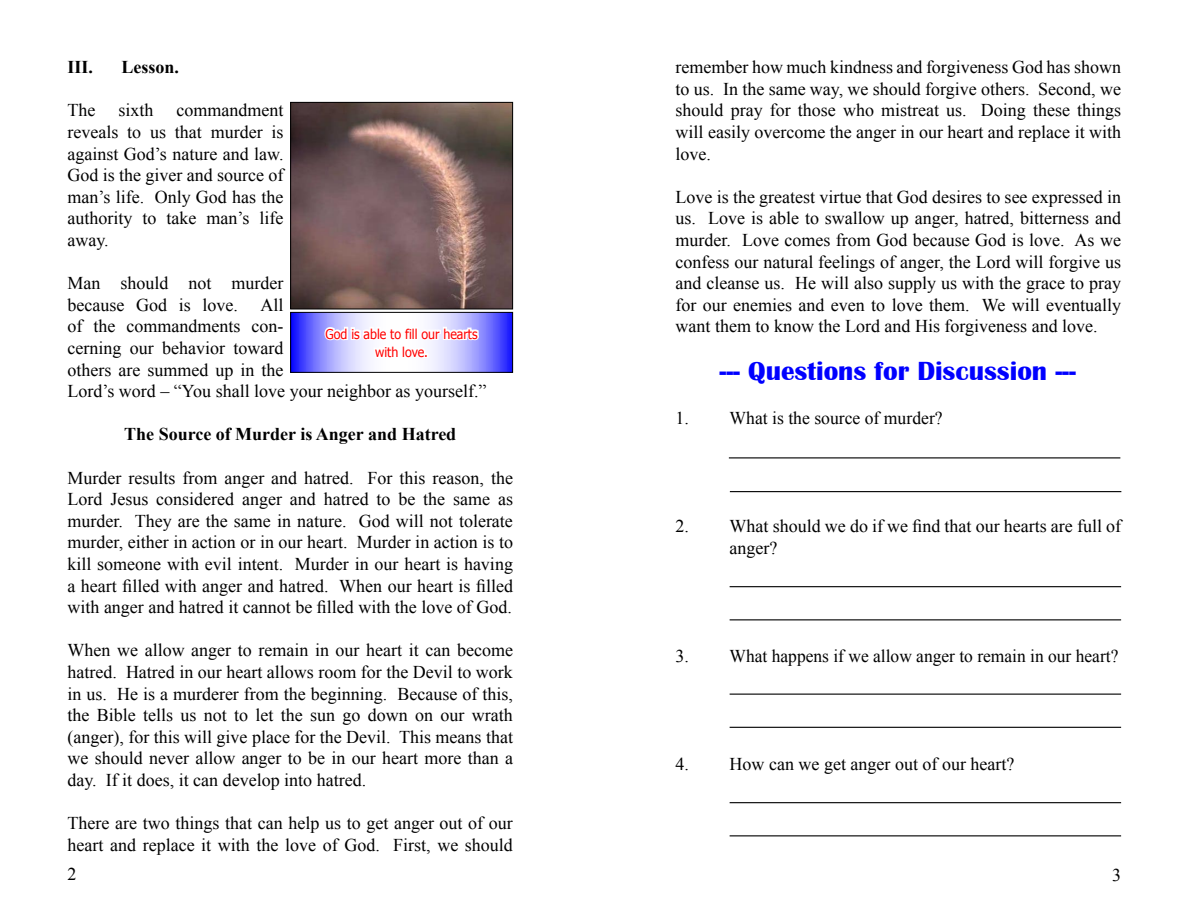
<style>
.page{position:relative;width:1188px;height:918px;background:#fff}
.page>*{position:absolute;margin:0;border:0;box-sizing:border-box;transform-origin:0 0}
.t1{font:700 27px "Britannic";color:#00f}
.t2{font:18px/21.6px "Times New Roman";color:#000;text-align:justify}
.t3{font:700 18px "Times New Roman";color:#000}
.t4{font:13.5px/18px "Tahoma";color:#f00;text-align:center;scale:.92 1}
</style>
<div class="page">
<img style="left:292px;top:104px;width:219px;height:203px">
<div style="left:290px;top:102px;width:223px;height:207px;border:1px solid #000"></div>
<svg style="left:292px;top:314px;width:219px;height:57px"></svg>
<svg style="left:322px;top:325px;width:159px;height:43px"></svg>
<div style="left:290px;top:312px;width:223px;height:61px;border:1px solid #000"></div>
<hr style="left:729px;top:457px;width:391px;height:1px;background:#000">
<hr style="left:730px;top:491px;width:391px;height:1px;background:#000">
<hr style="left:730px;top:586px;width:391px;height:1px;background:#000">
<hr style="left:730px;top:619px;width:391px;height:1px;background:#000">
<hr style="left:730px;top:694px;width:391px;height:1px;background:#000">
<hr style="left:730px;top:727px;width:391px;height:1px;background:#000">
<hr style="left:730px;top:802px;width:391px;height:1px;background:#000">
<hr style="left:730px;top:835px;width:391px;height:1px;background:#000">
<p class="t3" style="left:68px;top:55px;width:27px">III.</p>
<p class="t3" style="left:122px;top:55px;width:59px">Lesson.</p>
<p class="t2" style="left:68px;top:99px;width:29px">The</p>
<p class="t2" style="left:118px;top:99px;width:37px">sixth</p>
<p class="t2" style="left:68px;top:99px;width:218px;text-indent:109px">commandment reveals to us that murder is against God’s nature and law.<br>God is the giver and source of man’s life. Only God has the authority to take man’s life away.</p>
<p class="t2" style="left:68px;top:272px;width:421px;text-align:left">Man should not murder<br>because God is love. All<br>of the commandments con-<br>cerning our behavior toward<br>others are summed up in the<br>Lord’s word – “You shall love your neighbor as yourself.”</p>
<p class="t3" style="left:124px;top:422px;width:334px">The Source of Murder is Anger and Hatred</p>
<p class="t2" style="left:68px;top:467px;width:447px">Murder results from anger and hatred. For this reason, the Lord Jesus considered anger and hatred to be the same as murder. They are the same in nature. God will not tolerate murder, either in action or in our heart. Murder in action is to kill someone with evil intent. Murder in our heart is having a heart filled with anger and hatred. When our heart is filled with anger and hatred it cannot be filled with the love of God.</p>
<p class="t2" style="left:68px;top:639px;width:447px">When we allow anger to remain in our heart it can become hatred. Hatred in our heart allows room for the Devil to work in us. He is a murderer from the beginning. Because of this, the Bible tells us not to let the sun go down on our wrath (anger), for this will give place for the Devil. This means that we should never allow anger to be in our heart more than a day. If it does, it can develop into hatred.</p>
<p class="t2" style="left:68px;top:812px;width:447px">There are two things that can help us to get anger out of our heart and replace it with the love of God. First, we should</p>
<p class="t4" style="left:326px;top:324px;width:167px">God is able to fill our hearts with love.</p>
<p class="t2" style="left:68px;top:863px;width:10px">2</p>
<p class="t2" style="left:676px;top:56px;width:447px">remember how much kindness and forgiveness God has shown to us. In the same way, we should forgive others. Second, we should pray for those who mistreat us. Doing these things will easily overcome the anger in our heart and replace it with love.</p>
<p class="t2" style="left:676px;top:186px;width:447px">Love is the greatest virtue that God desires to see expressed in us. Love is able to swallow up anger, hatred, bitterness and murder. Love comes from God because God is love. As we confess our natural feelings of anger, the Lord will forgive us and cleanse us. He will also supply us with the grace to pray for our enemies and even to love them. We will eventually want them to know the Lord and His forgiveness and love.</p>
<h1 class="t1" style="left:720px;top:356px;width:358px">--- Questions for Discussion ---</h1>
<p class="t2" style="left:676px;top:407px;width:269px">1. What is the source of murder?</p>
<p class="t2" style="left:730px;top:515px;width:393px;text-indent:-54px">2. What should we do if we find that our hearts are full of anger?</p>
<p class="t2" style="left:676px;top:645px;width:444px">3. What happens if we allow anger to remain in our heart?</p>
<p class="t2" style="left:676px;top:753px;width:340px">4. How can we get anger out of our heart?</p>
<p class="t2" style="left:1112px;top:864px;width:10px">3</p>
</div>
